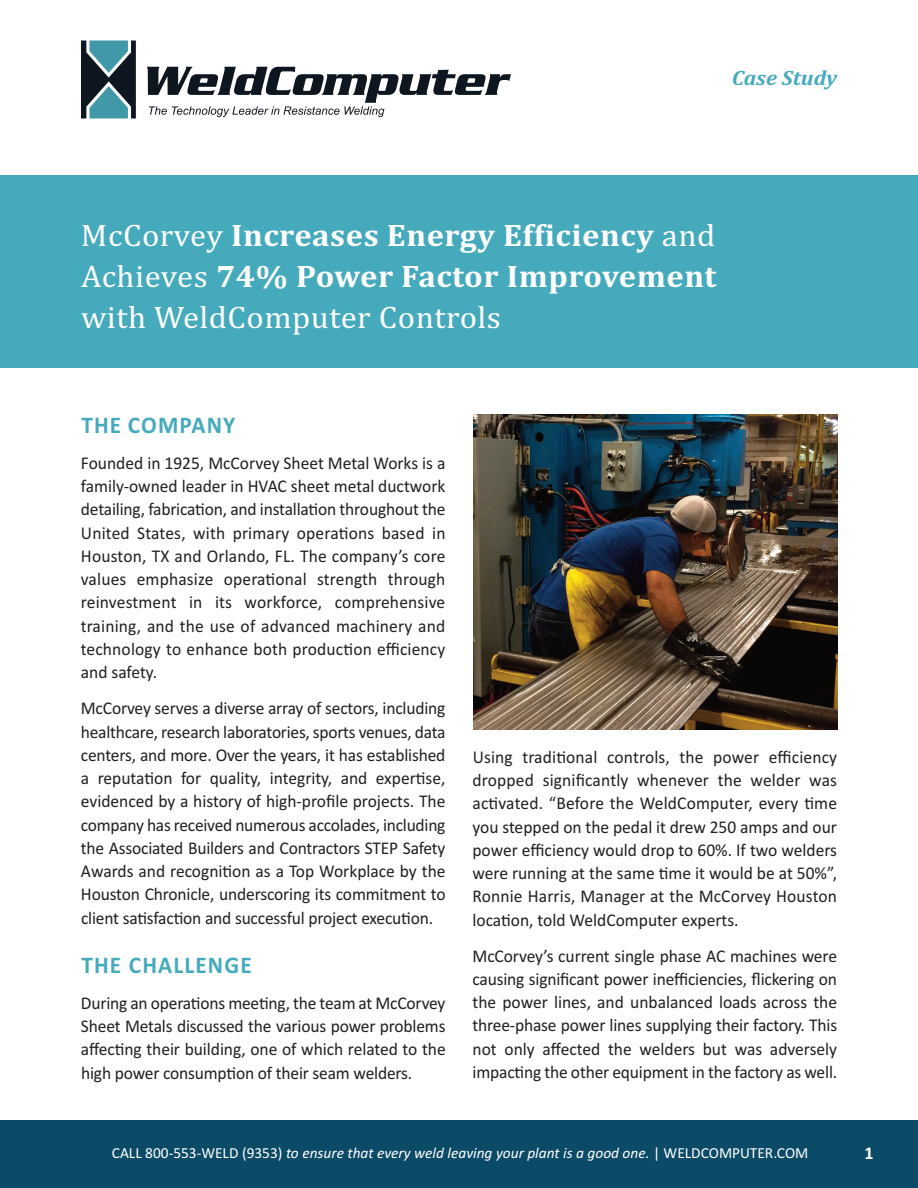
<style>
.page{position:relative;width:918px;height:1188px;background:#fff}
.page>*{position:absolute;margin:0;border:0;box-sizing:border-box;transform-origin:0 0}
.t1{font:700 31.5px/41.2px "Cambria";letter-spacing:.015em;color:#fff;text-align:justify;scale:1.04 1}
.t2{font:700 24px "Calibri";letter-spacing:.05em;color:#46aabd}
.t3{font:italic 700 21px "Cambria";color:#46aabd;scale:1.05 1}
.t4{font:18px/23.2px "Calibri";letter-spacing:-.01em;color:#231f20;text-align:justify}
.t5{font:700 18px "Calibri";color:#fff}
.t6{font:italic 15.3px "Calibri";color:#fff}
.s1{font-weight:400}
.s2{font-style:normal}
</style>
<div class="page">
<div style="left:0;top:1120px;width:918px;height:68px;background:#0c4b67"></div>
<div style="left:0;top:176px;width:918px;height:192px;background:#46aabd"></div>
<svg style="left:147px;top:67px;width:364px;height:50px"></svg>
<svg style="left:81px;top:40px;width:55px;height:79px;background:#416771"></svg>
<img style="left:474px;top:415px;width:363px;height:315px">
<p class="t3" style="left:732px;top:66px;width:102px">Case Study</p>
<h1 class="t1" style="left:81px;top:214px;width:613px"><span class="s1">McCorvey</span> Increases Energy Efficiency <span class="s1">and Achieves</span> 74% Power Factor Improvement <span class="s1">with WeldComputer Controls</span></h1>
<h2 class="t2" style="left:81px;top:410px;width:155px">THE COMPANY</h2>
<p class="t4" style="left:81px;top:451px;width:366px">Founded in 1925, McCorvey Sheet Metal Works is a family-owned leader in HVAC sheet metal ductwork detailing, fabrication, and installation throughout the United States, with primary operations based in Houston, TX and Orlando, FL. The company’s core values emphasize operational strength through reinvestment in its workforce, comprehensive training, and the use of advanced machinery and technology to enhance both production efficiency and safety.</p>
<p class="t4" style="left:81px;top:696px;width:366px">McCorvey serves a diverse array of sectors, including healthcare, research laboratories, sports venues, data centers, and more. Over the years, it has established a reputation for quality, integrity, and expertise, evidenced by a history of high-profile projects. The company has received numerous accolades, including the Associated Builders and Contractors STEP Safety Awards and recognition as a Top Workplace by the Houston Chronicle, underscoring its commitment to client satisfaction and successful project execution.</p>
<h2 class="t2" style="left:81px;top:950px;width:172px">THE CHALLENGE</h2>
<p class="t4" style="left:81px;top:991px;width:366px">During an operations meeting, the team at McCorvey Sheet Metals discussed the various power problems affecting their building, one of which related to the high power consumption of their seam welders.</p>
<p class="t4" style="left:472px;top:745px;width:366px">Using traditional controls, the power efficiency dropped significantly whenever the welder was activated. “Before the WeldComputer, every time you stepped on the pedal it drew 250 amps and our power efficiency would drop to 60%. If two welders were running at the same time it would be at 50%”, Ronnie Harris, Manager at the McCorvey Houston location, told WeldComputer experts.</p>
<p class="t4" style="left:472px;top:944px;width:366px">McCorvey’s current single phase AC machines were causing significant power inefficiencies, flickering on the power lines, and unbalanced loads across the three-phase power lines supplying their factory. This not only affected the welders but was adversely impacting the other equipment in the factory as well.</p>
<p class="t6" style="left:112px;top:1144px;width:698px"><span class="s2">CALL 800-553-WELD (9353)</span> to ensure that every weld leaving your plant is a good one. <span class="s2">| WELDCOMPUTER.COM</span></p>
<p class="t5" style="left:864px;top:1142px;width:11px">1</p>
</div>
